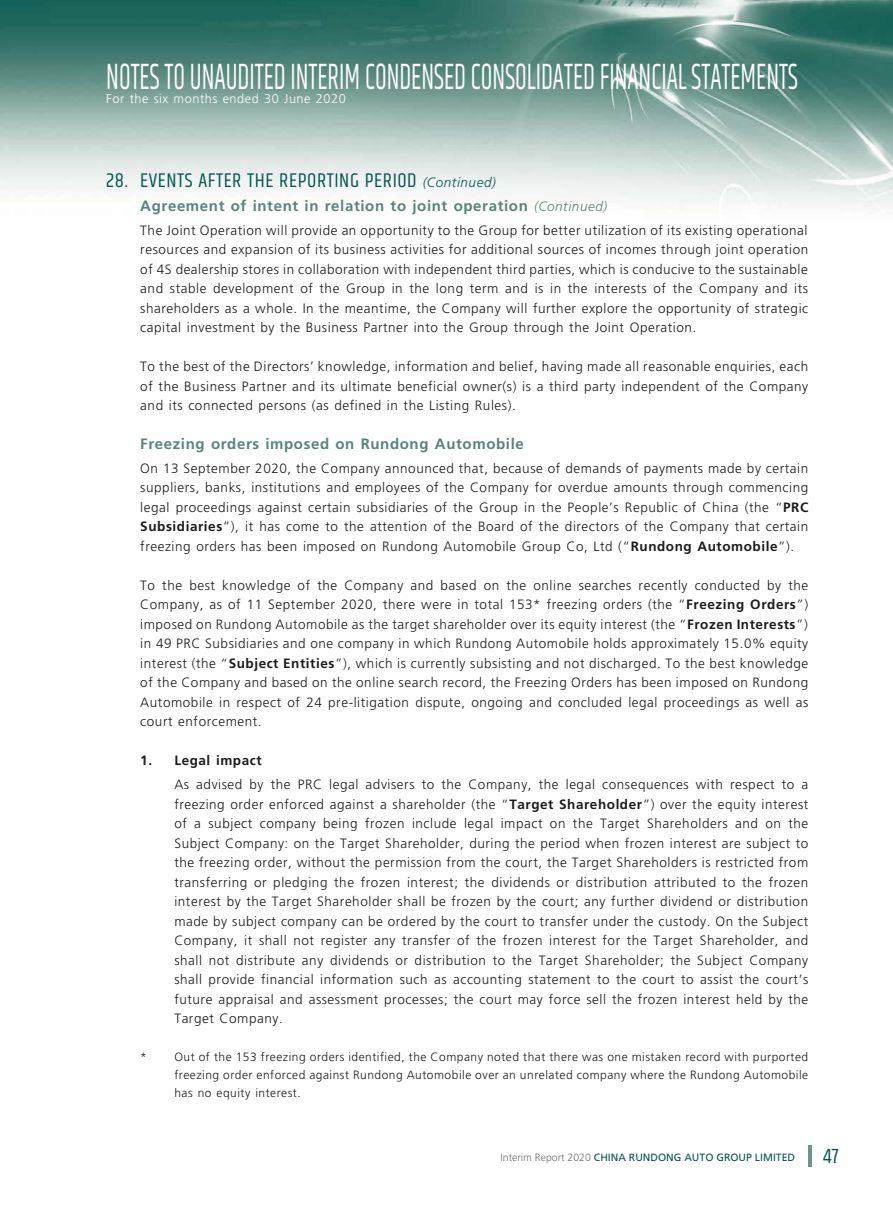
<style>
.page{position:relative;width:893px;height:1212px;background:#fff}
.page>*{position:absolute;margin:0;border:0;box-sizing:border-box;transform-origin:0 0}
.t1{font:37.5px "Khand";color:#fff;scale:.68 1}
.t2{font:21px "Khand";color:#00574b}
.t3{font:20.25px "Khand";letter-spacing:.03em;color:#00574b}
.t4{font:700 15px "Frutiger LT Std";letter-spacing:.04em;color:#56857b}
.t5{font:300 13.5px/19.5px "Frutiger LT Std";letter-spacing:.04em;color:#1c1c1b;text-align:justify}
.t6{font:700 13.5px "Frutiger LT Std";letter-spacing:.04em;color:#1c1c1b}
.t7{font:300 12.75px "Frutiger LT Std";letter-spacing:.04em;color:#fff}
.t8{font:300 12px/18px "Frutiger LT Std";letter-spacing:.04em;color:#1c1c1b;text-align:justify}
.t9{font:10.5px "Frutiger LT Std";color:#00574b}
.s1{font-family:"Frutiger LT Std";font-weight:300;font-style:italic;font-size:13.5px}
.s2{font-weight:300;font-style:italic;font-size:13.5px}
.s3{font-weight:700}
.s4{font-weight:300;color:#6f6f6f}
</style>
<div class="page">
<img style="left:0;top:0;width:893px;height:208px">
<hr style="left:808px;top:1145px;width:3px;height:21px;background:#6c958c">
<h1 class="t1" style="left:106px;top:54px;width:1019px">NOTES TO UNAUDITED INTERIM CONDENSED CONSOLIDATED FINANCIAL STATEMENTS</h1>
<p class="t7" style="left:106px;top:91px;width:241px">For the six months ended 30 June 2020</p>
<h3 class="t3" style="left:106px;top:168px;width:391px">28. EVENTS AFTER THE REPORTING PERIOD <span class="s1">(Continued)</span></h3>
<p class="t4" style="left:140px;top:197px;width:468px">Agreement of intent in relation to joint operation <span class="s2">(Continued)</span></p>
<p class="t5" style="left:140px;top:220px;width:669px">The Joint Operation will provide an opportunity to the Group for better utilization of its existing operational resources and expansion of its business activities for additional sources of incomes through joint operation of 4S dealership stores in collaboration with independent third parties, which is conducive to the sustainable and stable development of the Group in the long term and is in the interests of the Company and its shareholders as a whole. In the meantime, the Company will further explore the opportunity of strategic capital investment by the Business Partner into the Group through the Joint Operation.</p>
<p class="t5" style="left:140px;top:357px;width:669px">To the best of the Directors’ knowledge, information and belief, having made all reasonable enquiries, each of the Business Partner and its ultimate beneficial owner(s) is a third party independent of the Company and its connected persons (as defined in the Listing Rules).</p>
<p class="t4" style="left:140px;top:435px;width:385px">Freezing orders imposed on Rundong Automobile</p>
<p class="t5" style="left:140px;top:459px;width:669px">On 13 September 2020, the Company announced that, because of demands of payments made by certain suppliers, banks, institutions and employees of the Company for overdue amounts through commencing legal proceedings against certain subsidiaries of the Group in the People’s Republic of China (the “<span class="s3">PRC Subsidiaries</span>”), it has come to the attention of the Board of the directors of the Company that certain freezing orders has been imposed on Rundong Automobile Group Co, Ltd (“<span class="s3">Rundong Automobile</span>”).</p>
<p class="t5" style="left:140px;top:576px;width:669px">To the best knowledge of the Company and based on the online searches recently conducted by the Company, as of 11 September 2020, there were in total 153* freezing orders (the “<span class="s3">Freezing Orders</span>”) imposed on Rundong Automobile as the target shareholder over its equity interest (the “<span class="s3">Frozen Interests</span>”) in 49 PRC Subsidiaries and one company in which Rundong Automobile holds approximately 15.0% equity interest (the “<span class="s3">Subject Entities</span>”), which is currently subsisting and not discharged. To the best knowledge of the Company and based on the online search record, the Freezing Orders has been imposed on Rundong Automobile in respect of 24 pre-litigation dispute, ongoing and concluded legal proceedings as well as court enforcement.</p>
<p class="t6" style="left:140px;top:753px;width:123px">1. Legal impact</p>
<p class="t5" style="left:174px;top:775px;width:635px">As advised by the PRC legal advisers to the Company, the legal consequences with respect to a freezing order enforced against a shareholder (the “<span class="s3">Target Shareholder</span>”) over the equity interest of a subject company being frozen include legal impact on the Target Shareholders and on the Subject Company: on the Target Shareholder, during the period when frozen interest are subject to the freezing order, without the permission from the court, the Target Shareholders is restricted from transferring or pledging the frozen interest; the dividends or distribution attributed to the frozen interest by the Target Shareholder shall be frozen by the court; any further dividend or distribution made by subject company can be ordered by the court to transfer under the custody. On the Subject Company, it shall not register any transfer of the frozen interest for the Target Shareholder, and shall not distribute any dividends or distribution to the Target Shareholder; the Subject Company shall provide financial information such as accounting statement to the court to assist the court’s future appraisal and assessment processes; the court may force sell the frozen interest held by the Target Company.</p>
<p class="t8" style="left:174px;top:1048px;width:635px;text-indent:-34px">* Out of the 153 freezing orders identified, the Company noted that there was one mistaken record with purported freezing order enforced against Rundong Automobile over an unrelated company where the Rundong Automobile has no equity interest.</p>
<p class="t9" style="left:501px;top:1151px;width:296px"><span class="s4">Interim Report 2020</span> CHINA RUNDONG AUTO GROUP LIMITED</p>
<h2 class="t2" style="left:823px;top:1143px;width:17px">47</h2>
</div>
